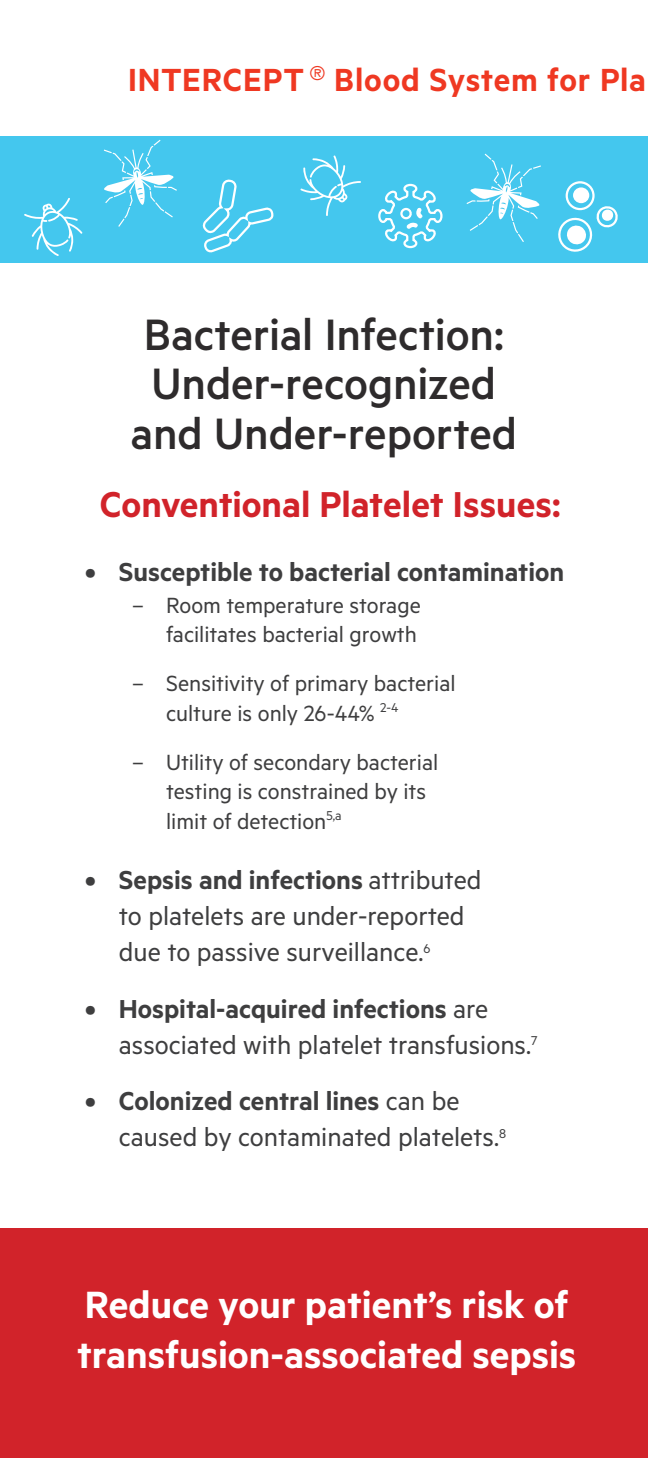
<style>
.page{position:relative;width:648px;height:1458px;background:#fff}
.page>*{position:absolute;margin:0;border:0;box-sizing:border-box;transform-origin:0 0}
.Interior-_PullQuote{font:500 49.5px/49.5px "Metric";letter-spacing:-.005em;color:#2e2b2c;text-align:center}
.t1{font:600 42.75px/49.5px "Metric";color:#fff}
.Interior_Copy_Black{font:600 40.5px "Metric";color:#d1232a}
.Interior_Copy_Black-2{font:600 36px "Metric";letter-spacing:.02em;color:#ef3822}
.t2{font:29.25px/36px "Metric";color:#3e3e3f}
.t3{font:600 29.25px "Metric";color:#3e3e3f}
.t4{font:24.75px/29.2px "Metric";color:#3e3e3f}
.s1{font-weight:600}
</style>
<div class="page">
<div style="left:0;top:1228px;width:648px;height:230px;background:#d1232a"></div>
<div style="left:0;top:136px;width:648px;height:126px;background:#44c7ee"></div>
<svg style="left:24px;top:198px;width:58px;height:58px"></svg>
<svg style="left:202px;top:179px;width:72px;height:74px"></svg>
<div style="left:566px;top:181px;width:29px;height:29px;border:2px solid #fff;border-radius:50%"></div>
<div style="left:573px;top:187px;width:16px;height:16px;background:#fff;border-radius:50%"></div>
<svg style="left:558px;top:203px;width:60px;height:49px"></svg>
<svg style="left:378px;top:183px;width:65px;height:66px"></svg>
<svg style="left:104px;top:140px;width:73px;height:87px"></svg>
<svg style="left:300px;top:155px;width:61px;height:61px"></svg>
<svg style="left:467px;top:154px;width:74px;height:88px"></svg>
<p class="Interior_Copy_Black-2" style="left:128px;top:58px;width:519px">INTERCEPT <sup>®</sup> Blood System for Pla</p>
<p class="Interior-_PullQuote" style="left:144px;top:308px;width:361px">Bacterial Infection:</p>
<p class="Interior-_PullQuote" style="left:131px;top:358px;width:388px">Under-recognized and Under-reported</p>
<p class="Interior_Copy_Black" style="left:100px;top:480px;width:462px">Conventional Platelet Issues:</p>
<p class="t3" style="left:85px;top:555px;width:481px">• Susceptible to bacterial contamination</p>
<p class="t4" style="left:132px;top:589px;width:290px;text-align:right">– Room temperature storage facilitates bacterial growth</p>
<p class="t4" style="left:166px;top:668px;width:291px;text-indent:-34px">– Sensitivity of primary bacterial culture is only 26-44% <sup>2-4</sup></p>
<p class="t4" style="left:166px;top:747px;width:274px;text-indent:-34px">– Utility of secondary bacterial testing is constrained by its limit of detection<sup>5,a</sup></p>
<p class="t2" style="left:85px;top:861px;width:398px;text-align:center"><span class="s1">• Sepsis and infections</span> attributed to platelets are under-reported<br>due to passive surveillance.<sup>6</sup></p>
<p class="t2" style="left:119px;top:989px;width:420px;text-indent:-34px"><span class="s1">• Hospital-acquired infections</span> are associated with platelet transfusions.<sup>7</sup></p>
<p class="t2" style="left:119px;top:1082px;width:389px;text-indent:-34px"><span class="s1">• Colonized central lines</span> can be caused by contaminated platelets.<sup>8</sup></p>
<p class="t1" style="left:77px;top:1279px;width:501px">Reduce your patient’s risk of transfusion-associated sepsis</p>
</div>
